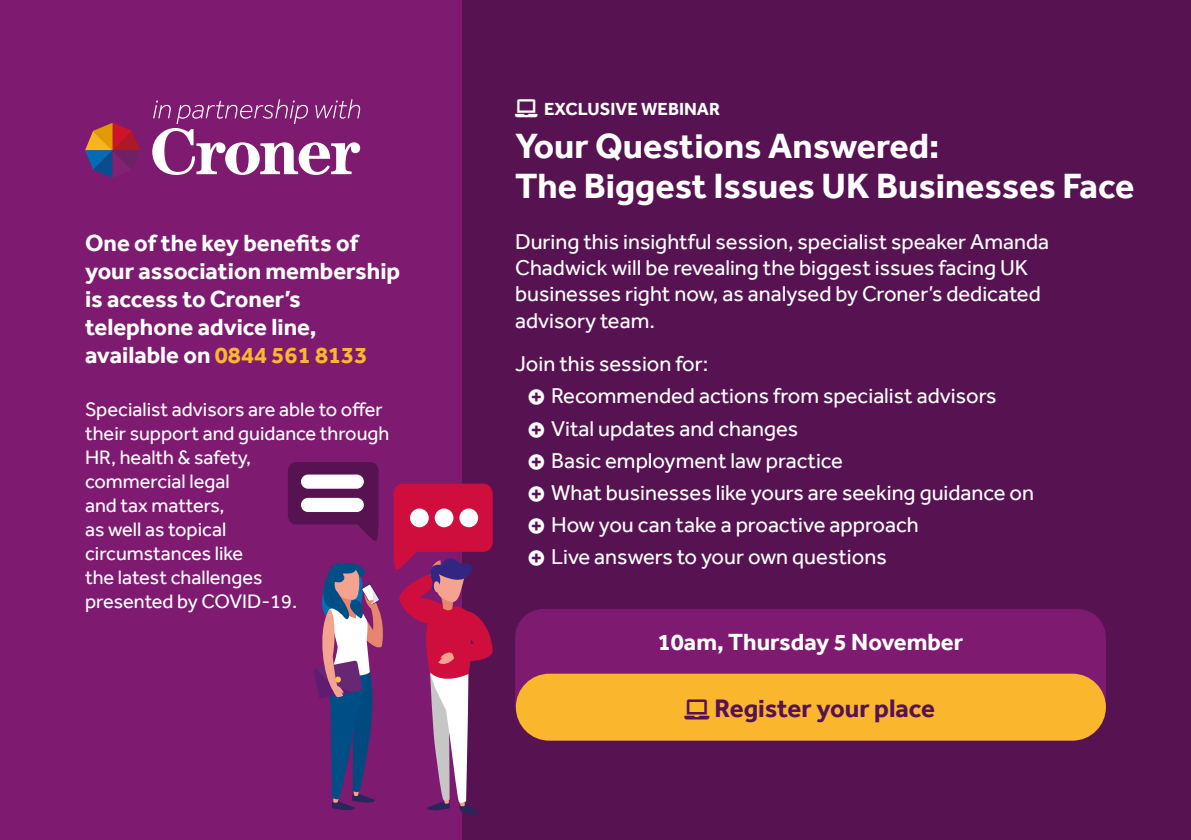
<style>
.page{position:relative;width:1191px;height:840px;background:#fff}
.page>*{position:absolute;margin:0;border:0;box-sizing:border-box;transform-origin:0 0}
.t1{font:700 36px/40px "Effra";color:#fff}
.t2{font:700 26px "Effra";color:#571252}
.t3{font:700 24px/28px "Effra";color:#fff}
.t4{font:22px/32px "Effra";color:#fff}
.t5{font:20px/24px "Effra";color:#fff}
.t6{font:700 18px "Effra";color:#fff}
.s1{color:#fab72e}
</style>
<div class="page">
<div style="left:0;top:0;width:462px;height:839px;background:#7e1b70"></div>
<div style="left:462px;top:0;width:729px;height:839px;background:#571252"></div>
<svg style="left:85px;top:123px;width:55px;height:55px"></svg>
<svg style="left:152px;top:99px;width:208px;height:76px"></svg>
<div style="left:515px;top:609px;width:591px;height:97px;background:#7e1b70"></div>
<div style="left:516px;top:673px;width:590px;height:67px;background:#fab72e;border-radius:33px"></div>
<svg style="left:288px;top:462px;width:90px;height:79px"></svg>
<div style="left:301px;top:474px;width:63px;height:14px;background:#fff;border-radius:7px"></div>
<div style="left:301px;top:497px;width:63px;height:14px;background:#fff;border-radius:7px"></div>
<svg style="left:393px;top:483px;width:100px;height:332px"></svg>
<div style="left:410px;top:508px;width:19px;height:19px;background:#fff;border-radius:50%"></div>
<div style="left:435px;top:508px;width:18px;height:19px;background:#fff;border-radius:50%"></div>
<div style="left:459px;top:508px;width:19px;height:19px;background:#fff;border-radius:50%"></div>
<svg style="left:314px;top:563px;width:69px;height:246px"></svg>
<p class="t3" style="left:85px;top:228px;width:317px">One of the key benefits of your association membership is access to Croner’s telephone advice line, available on <span class="s1">0844 561 8133</span></p>
<p class="t5" style="left:85px;top:396px;width:306px">Specialist advisors are able to offer their support and guidance through<br>HR, health &amp; safety,<br>commercial legal<br>and tax matters,<br>as well as topical<br>circumstances like<br>the latest challenges<br>presented by COVID-19.</p>
<p class="t6" style="left:515px;top:98px;width:206px">●▼□ EXCLUSIVE WEBINAR</p>
<h1 class="t1" style="left:515px;top:126px;width:621px">Your Questions Answered:<br>The Biggest Issues UK Businesses Face</h1>
<p class="t4" style="left:515px;top:227px;width:535px;line-height:26.4px">During this insightful session, specialist speaker Amanda Chadwick will be revealing the biggest issues facing UK businesses right now, as analysed by Croner’s dedicated advisory team.</p>
<p class="t4" style="left:551px;top:347px;width:484px;text-indent:-36px">Join this session for:<br>Recommended actions from specialist advisors Vital updates and changes<br>Basic employment law practice<br>What businesses like yours are seeking guidance on How you can take a proactive approach<br>Live answers to your own questions</p>
<p class="t3" style="left:658px;top:627px;width:307px">10am, Thursday 5 November</p>
<p class="t2" style="left:684px;top:692px;width:252px">●▼□ Register your place</p>
</div>
